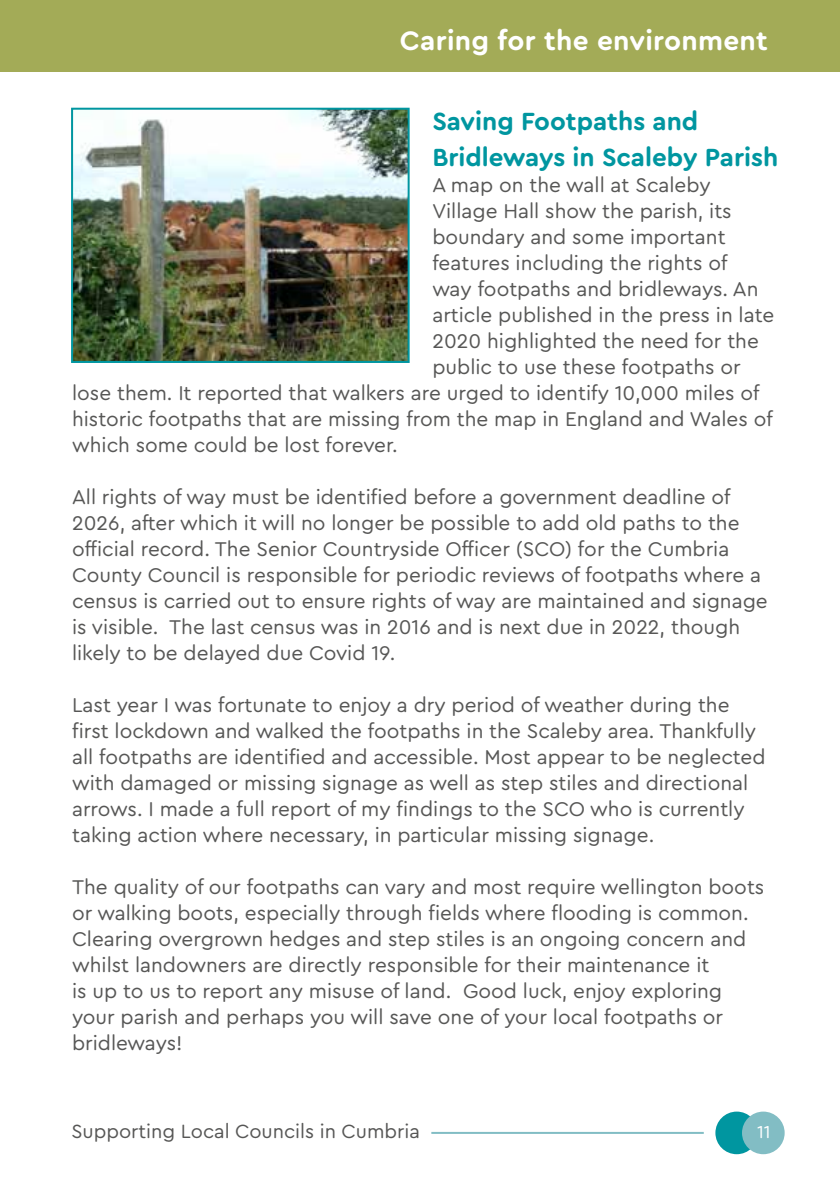
<style>
.page{position:relative;width:840px;height:1191px;background:#fff}
.page>*{position:absolute;margin:0;border:0;box-sizing:border-box;transform-origin:0 0}
.t1{font:700 28px "Cera Round Basic";letter-spacing:.01em;color:#fff}
.t2{font:700 26px/36px "Cera Round Basic";color:#0096a0}
.t3{font:20.8px/26px "Cera Round Basic";color:#575756}
.t4{font:20px "Cera Round Basic";color:#575756}
.t5{font:18px "Cera Round Basic";color:#fff}
</style>
<div class="page">
<div style="left:715px;top:1111px;width:42px;height:43px;background:#0096a0;border-radius:50%"></div>
<div style="left:741px;top:1111px;width:43px;height:43px;background:#82bdc4;border-radius:50%"></div>
<hr style="left:431px;top:1131px;width:272px;height:2px;background:#82bdc4">
<div style="left:0;top:0;width:839px;height:72px;background:#a3ab57"></div>
<img style="left:74px;top:111px;width:332px;height:249px">
<div style="left:71px;top:108px;width:338px;height:255px;border:2px solid #0096a0"></div>
<h1 class="t1" style="left:400px;top:23px;width:369px">Caring for the environment</h1>
<p class="t2" style="left:432px;top:103px;width:347px">Saving Footpaths and<br>Bridleways in Scaleby Parish</p>
<p class="t3" style="left:432px;top:171px;width:279px">A map on the wall at Scaleby</p>
<p class="t3" style="left:432px;top:197px;width:301px">Village Hall show the parish, its</p>
<p class="t3" style="left:432px;top:223px;width:294px">boundary and some important</p>
<p class="t3" style="left:432px;top:249px;width:296px">features including the rights of</p>
<p class="t3" style="left:432px;top:275px;width:327px">way footpaths and bridleways. An</p>
<p class="t3" style="left:432px;top:301px;width:343px">article published in the press in late</p>
<p class="t3" style="left:432px;top:327px;width:328px">2020 highlighted the need for the</p>
<p class="t3" style="left:432px;top:353px;width:310px">public to use these footpaths or</p>
<p class="t3" style="left:72px;top:379px;width:688px">lose them. It reported that walkers are urged to identify 10,000 miles of</p>
<p class="t3" style="left:72px;top:405px;width:701px">historic footpaths that are missing from the map in England and Wales of</p>
<p class="t3" style="left:72px;top:431px;width:327px">which some could be lost forever.</p>
<p class="t3" style="left:72px;top:483px;width:697px">All rights of way must be identified before a government deadline of 2026, after which it will no longer be possible to add old paths to the official record. The Senior Countryside Officer (SCO) for the Cumbria County Council is responsible for periodic reviews of footpaths where a census is carried out to ensure rights of way are maintained and signage is visible. The last census was in 2016 and is next due in 2022, though likely to be delayed due Covid 19.</p>
<p class="t3" style="left:72px;top:691px;width:694px">Last year I was fortunate to enjoy a dry period of weather during the first lockdown and walked the footpaths in the Scaleby area. Thankfully all footpaths are identified and accessible. Most appear to be neglected with damaged or missing signage as well as step stiles and directional arrows. I made a full report of my findings to the SCO who is currently taking action where necessary, in particular missing signage.</p>
<p class="t3" style="left:72px;top:873px;width:693px">The quality of our footpaths can vary and most require wellington boots or walking boots, especially through fields where flooding is common.<br>Clearing overgrown hedges and step stiles is an ongoing concern and whilst landowners are directly responsible for their maintenance it<br>is up to us to report any misuse of land. Good luck, enjoy exploring your parish and perhaps you will save one of your local footpaths or bridleways!</p>
<p class="t4" style="left:71px;top:1119px;width:350px">Supporting Local Councils in Cumbria</p>
<p class="t5" style="left:756px;top:1121px;width:15px">11</p>
</div>
